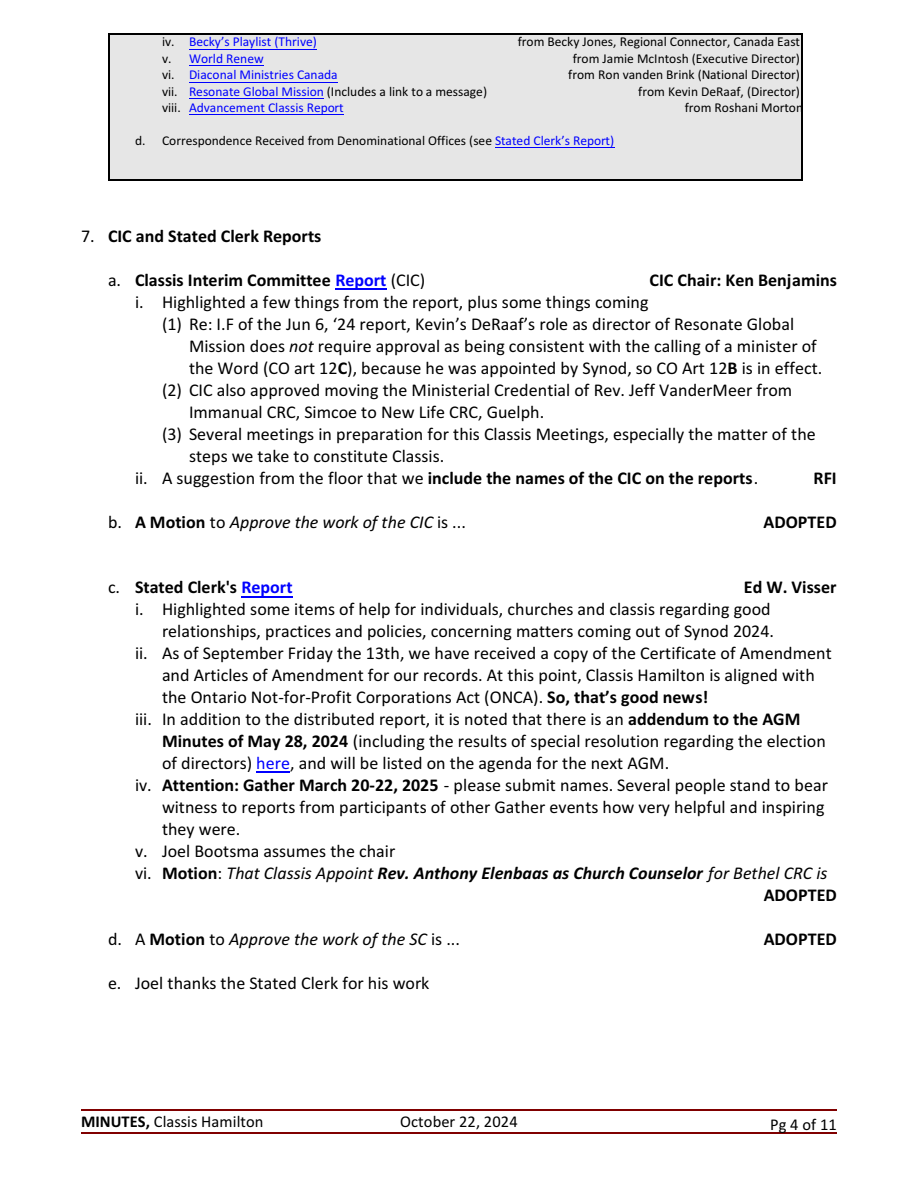
<style>
.page{position:relative;width:918px;height:1188px;background:#fff}
.page>*{position:absolute;margin:0;border:0;box-sizing:border-box;transform-origin:0 0}
.t1{font:18px "Calibri";color:#000}
.t2{font:700 18px "Calibri";color:#000}
.t3{font:italic 700 18px "Calibri";color:#000}
.t4{font:italic 18px "Calibri";color:#000}
.t5{font:16.5px "Calibri";color:#000}
.t6{font:13.5px "Calibri";color:#000}
.t7{font:13.5px "Calibri";color:#00f}
.s1{color:#000}
.s2{color:#00f}
.s3{font-weight:400}
.s4{font-style:italic}
.s5{font-weight:700}
.s6{font-style:normal}
.s7{font-weight:700;font-style:normal}
.s8{font-weight:400;font-style:normal}
</style>
<div class="page">
<div style="left:108px;top:34px;width:695px;height:147px;background:#e6e6e6"></div>
<hr style="left:108px;top:34px;width:1px;height:147px;background:#000">
<hr style="left:802px;top:34px;width:1px;height:147px;background:#000">
<hr style="left:108px;top:34px;width:695px;height:1px;background:#000">
<hr style="left:108px;top:180px;width:695px;height:1px;background:#000">
<hr style="left:189px;top:49px;width:128px;height:1px;background:#00f">
<hr style="left:189px;top:65px;width:75px;height:1px;background:#00f">
<hr style="left:189px;top:82px;width:148px;height:1px;background:#00f">
<hr style="left:189px;top:98px;width:135px;height:1px;background:#00f">
<hr style="left:189px;top:114px;width:155px;height:1px;background:#00f">
<hr style="left:495px;top:147px;width:119px;height:1px;background:#00f">
<hr style="left:335px;top:289px;width:52px;height:1px;background:#00f">
<hr style="left:241px;top:596px;width:52px;height:1px;background:#00f">
<hr style="left:256px;top:772px;width:34px;height:1px;background:#00f">
<hr style="left:81px;top:1109px;width:756px;height:2px;background:#800000">
<hr style="left:81px;top:1132px;width:756px;height:2px;background:#800000">
<p class="t7" style="left:162px;top:36px;width:156px"><span class="s1">iv.</span> Becky’s Playlist (Thrive)</p>
<p class="t6" style="left:518px;top:36px;width:284px">from Becky Jones, Regional Connector, Canada East</p>
<p class="t7" style="left:162px;top:53px;width:103px"><span class="s1">v.</span> World Renew</p>
<p class="t6" style="left:573px;top:53px;width:229px">from Jamie McIntosh (Executive Director)</p>
<p class="t7" style="left:162px;top:69px;width:177px"><span class="s1">vi.</span> Diaconal Ministries Canada</p>
<p class="t6" style="left:568px;top:69px;width:233px">from Ron vanden Brink (National Director)</p>
<p class="t6" style="left:162px;top:85px;width:327px">vii. <span class="s2">Resonate Global Mission</span> (Includes a link to a message)</p>
<p class="t6" style="left:638px;top:85px;width:163px">from Kevin DeRaaf, (Director)</p>
<p class="t7" style="left:162px;top:102px;width:183px"><span class="s1">viii.</span> Advancement Classis Report</p>
<p class="t6" style="left:685px;top:102px;width:120px">from Roshani Morton</p>
<p class="t6" style="left:135px;top:135px;width:481px">d. Correspondence Received from Denominational Offices (see <span class="s2">Stated Clerk’s Report)</span></p>
<p class="t2" style="left:81px;top:229px;width:242px"><span class="s3">7.</span> CIC and Stated Clerk Reports</p>
<p class="t2" style="left:108px;top:273px;width:319px"><span class="s3">a.</span> Classis Interim Committee <span class="s2">Report</span> <span class="s3">(CIC)</span></p>
<p class="t2" style="left:650px;top:273px;width:189px">CIC Chair: Ken Benjamins</p>
<p class="t1" style="left:135px;top:294px;width:515px">i. Highlighted a few things from the report, plus some things coming</p>
<p class="t1" style="left:162px;top:316px;width:634px">(1) Re: I.F of the Jun 6, ‘24 report, Kevin’s DeRaaf’s role as director of Resonate Global</p>
<p class="t1" style="left:189px;top:338px;width:629px">Mission does <span class="s4">not</span> require approval as being consistent with the calling of a minister of</p>
<p class="t1" style="left:189px;top:360px;width:635px">the Word (CO art 12<span class="s5">C</span>), because he was appointed by Synod, so CO Art 12<span class="s5">B</span> is in effect.</p>
<p class="t1" style="left:162px;top:382px;width:632px">(2) CIC also approved moving the Ministerial Credential of Rev. Jeff VanderMeer from</p>
<p class="t1" style="left:189px;top:404px;width:357px">Immanual CRC, Simcoe to New Life CRC, Guelph.</p>
<p class="t1" style="left:162px;top:426px;width:655px">(3) Several meetings in preparation for this Classis Meetings, especially the matter of the</p>
<p class="t1" style="left:189px;top:448px;width:257px">steps we take to constitute Classis.</p>
<p class="t2" style="left:135px;top:470px;width:625px"><span class="s3">ii. A suggestion from the floor that we</span> include the names of the CIC on the reports<span class="s3">.</span></p>
<p class="t2" style="left:814px;top:470px;width:25px">RFI</p>
<p class="t4" style="left:108px;top:514px;width:359px"><span class="s6">b.</span> <span class="s7">A Motion</span> <span class="s6">to</span> Approve the work of the CIC <span class="s6">is ...</span></p>
<p class="t2" style="left:763px;top:514px;width:75px">ADOPTED</p>
<p class="t2" style="left:108px;top:580px;width:186px"><span class="s3">c.</span> Stated Clerk's <span class="s2">Report</span></p>
<p class="t2" style="left:744px;top:580px;width:94px">Ed W. Visser</p>
<p class="t1" style="left:135px;top:602px;width:637px">i. Highlighted some items of help for individuals, churches and classis regarding good</p>
<p class="t1" style="left:162px;top:624px;width:614px">relationships, practices and policies, concerning matters coming out of Synod 2024.</p>
<p class="t1" style="left:135px;top:646px;width:698px">ii. As of September Friday the 13th, we have received a copy of the Certificate of Amendment</p>
<p class="t1" style="left:162px;top:668px;width:654px">and Articles of Amendment for our records. At this point, Classis Hamilton is aligned with</p>
<p class="t1" style="left:162px;top:690px;width:548px">the Ontario Not-for-Profit Corporations Act (ONCA). <span class="s5">So, that’s good news!</span></p>
<p class="t1" style="left:135px;top:712px;width:667px">iii. In addition to the distributed report, it is noted that there is an <span class="s5">addendum to the AGM</span></p>
<p class="t1" style="left:162px;top:734px;width:665px"><span class="s5">Minutes of May 28, 2024</span> (including the results of special resolution regarding the election</p>
<p class="t1" style="left:162px;top:756px;width:509px">of directors) <span class="s2">here</span>, and will be listed on the agenda for the next AGM.</p>
<p class="t1" style="left:135px;top:778px;width:695px">iv. <span class="s5">Attention: Gather March 20-22, 2025</span> - please submit names. Several people stand to bear</p>
<p class="t1" style="left:162px;top:800px;width:664px">witness to reports from participants of other Gather events how very helpful and inspiring</p>
<p class="t1" style="left:162px;top:822px;width:80px">they were.</p>
<p class="t1" style="left:135px;top:843px;width:262px">v. Joel Bootsma assumes the chair</p>
<p class="t3" style="left:135px;top:865px;width:694px"><span class="s8">vi.</span> <span class="s6">Motion</span><span class="s8">:</span> <span class="s3">That Classis Appoint</span> Rev. Anthony Elenbaas as Church Counselor <span class="s3">for Bethel CRC is</span></p>
<p class="t2" style="left:764px;top:887px;width:75px">ADOPTED</p>
<p class="t4" style="left:108px;top:931px;width:354px"><span class="s6">d. A</span> <span class="s7">Motion</span> <span class="s6">to</span> Approve the work of the SC <span class="s6">is ...</span></p>
<p class="t2" style="left:764px;top:931px;width:75px">ADOPTED</p>
<p class="t1" style="left:108px;top:975px;width:323px">e. Joel thanks the Stated Clerk for his work</p>
<p class="t5" style="left:81px;top:1115px;width:184px"><span class="s5">MINUTES,</span> Classis Hamilton</p>
<p class="t5" style="left:400px;top:1115px;width:119px">October 22, 2024</p>
<p class="t5" style="left:770px;top:1117px;width:68px">Pg 4 of 11</p>
</div>
